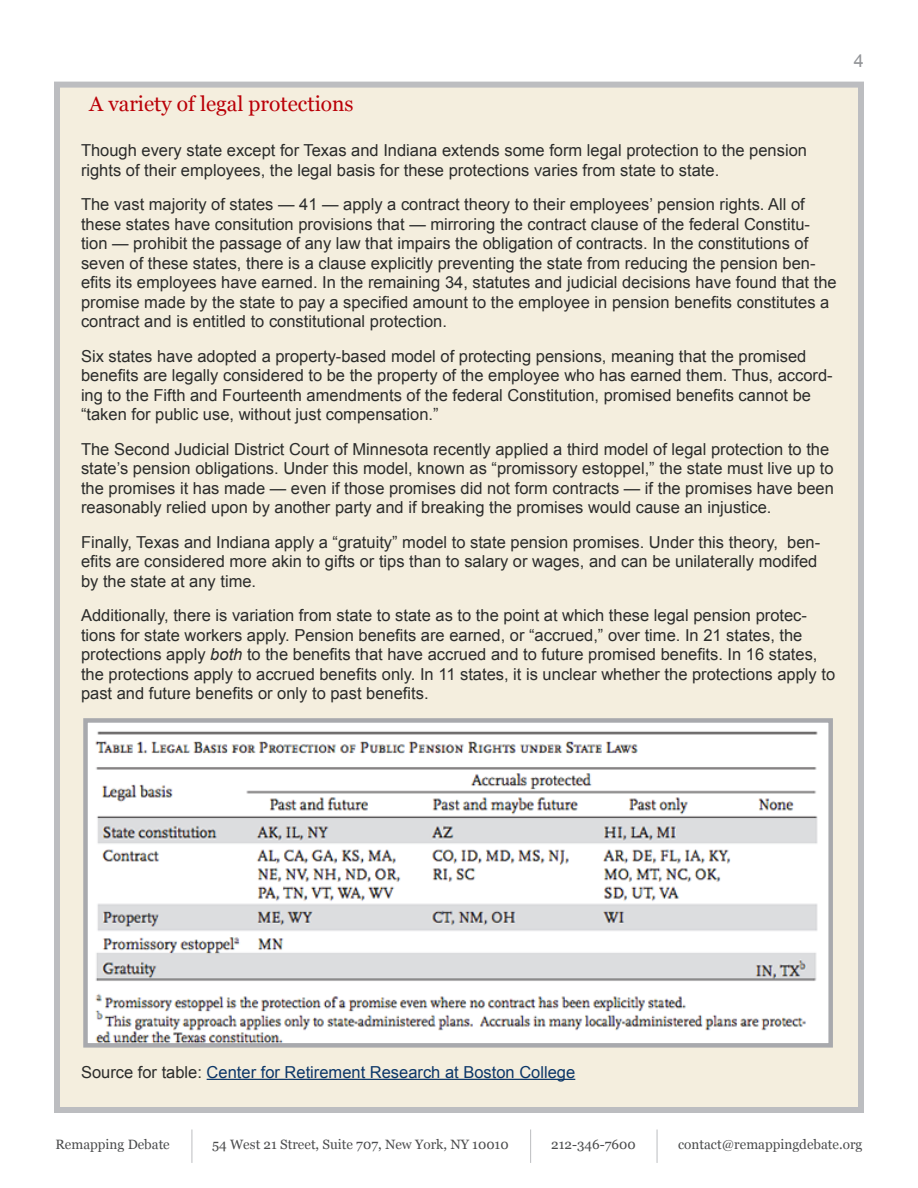
<style>
.page{position:relative;width:918px;height:1188px;background:#fff}
.page>*{position:absolute;margin:0;border:0;box-sizing:border-box;transform-origin:0 0}
.t1{font:21px "Georgia";color:#ba0007}
.t2{font:18px "Arial";color:#939598}
.Bullets_Large_Callou{font:16.5px/19.5px "Arial";color:#2b2c2b}
.t3{font:16.5px "Arial";color:#0b3668}
.t4{font:13.5px "Georgia";color:#4b4c4d}
.s1{font-style:italic}
.s2{color:#2b2c2b}
</style>
<div class="page">
<hr style="left:192px;top:1130px;width:1px;height:33px;background:#bcbdc0">
<hr style="left:530px;top:1130px;width:1px;height:33px;background:#bcbdc0">
<hr style="left:657px;top:1130px;width:1px;height:33px;background:#bcbdc0">
<div style="left:54px;top:82px;width:810px;height:1031px;background:#f4eede;border:6px solid #bcbdc0"></div>
<img style="left:88px;top:723px;width:740px;height:320px">
<div style="left:83px;top:718px;width:750px;height:330px;border:4px solid #a8a9ad"></div>
<hr style="left:207px;top:1079px;width:368px;height:1px;background:#0b3668">
<p class="t1" style="left:89px;top:88px;width:266px">A variety of legal protections</p>
<p class="Bullets_Large_Callou" style="left:81px;top:141px;width:728px">Though every state except for Texas and Indiana extends some form legal protection to the pension rights of their employees, the legal basis for these protections varies from state to state.</p>
<p class="Bullets_Large_Callou" style="left:81px;top:195px;width:757px">The vast majority of states — 41 — apply a contract theory to their employees’ pension rights. All of these states have consitution provisions that — mirroring the contract clause of the federal Constitu&shy;tion — prohibit the passage of any law that impairs the obligation of contracts. In the constitutions of seven of these states, there is a clause explicitly preventing the state from reducing the pension ben&shy;efits its employees have earned. In the remaining 34, statutes and judicial decisions have found that the promise made by the state to pay a specified amount to the employee in pension benefits constitutes a contract and is entitled to constitutional protection.</p>
<p class="Bullets_Large_Callou" style="left:81px;top:346px;width:753px">Six states have adopted a property-based model of protecting pensions, meaning that the promised benefits are legally considered to be the property of the employee who has earned them. Thus, accord&shy;ing to the Fifth and Fourteenth amendments of the federal Constitution, promised benefits cannot be “taken for public use, without just compensation.”</p>
<p class="Bullets_Large_Callou" style="left:81px;top:439px;width:754px">The Second Judicial District Court of Minnesota recently applied a third model of legal protection to the state’s pension obligations. Under this model, known as “promissory estoppel,” the state must live up to the promises it has made — even if those promises did not form contracts — if the promises have been reasonably relied upon by another party and if breaking the promises would cause an injustice.</p>
<p class="Bullets_Large_Callou" style="left:81px;top:532px;width:741px">Finally, Texas and Indiana apply a “gratuity” model to state pension promises. Under this theory, ben&shy;efits are considered more akin to gifts or tips than to salary or wages, and can be unilaterally modifed by the state at any time.</p>
<p class="Bullets_Large_Callou" style="left:81px;top:606px;width:756px">Additionally, there is variation from state to state as to the point at which these legal pension protec&shy;tions for state workers apply. Pension benefits are earned, or “accrued,” over time. In 21 states, the protections apply <span class="s1">both</span> to the benefits that have accrued and to future promised benefits. In 16 states, the protections apply to accrued benefits only. In 11 states, it is unclear whether the protections apply to past and future benefits or only to past benefits.</p>
<p class="t2" style="left:854px;top:49px;width:12px">4</p>
<p class="t3" style="left:81px;top:1061px;width:496px"><span class="s2">Source for table:</span> Center for Retirement Research at Boston College</p>
<p class="t4" style="left:56px;top:1134px;width:116px">Remapping Debate</p>
<p class="t4" style="left:212px;top:1134px;width:298px">54 West 21 Street, Suite 707, New York, NY 10010</p>
<p class="t4" style="left:551px;top:1134px;width:86px">212-346-7600</p>
<p class="t4" style="left:678px;top:1134px;width:186px">contact@remappingdebate.org</p>
</div>
